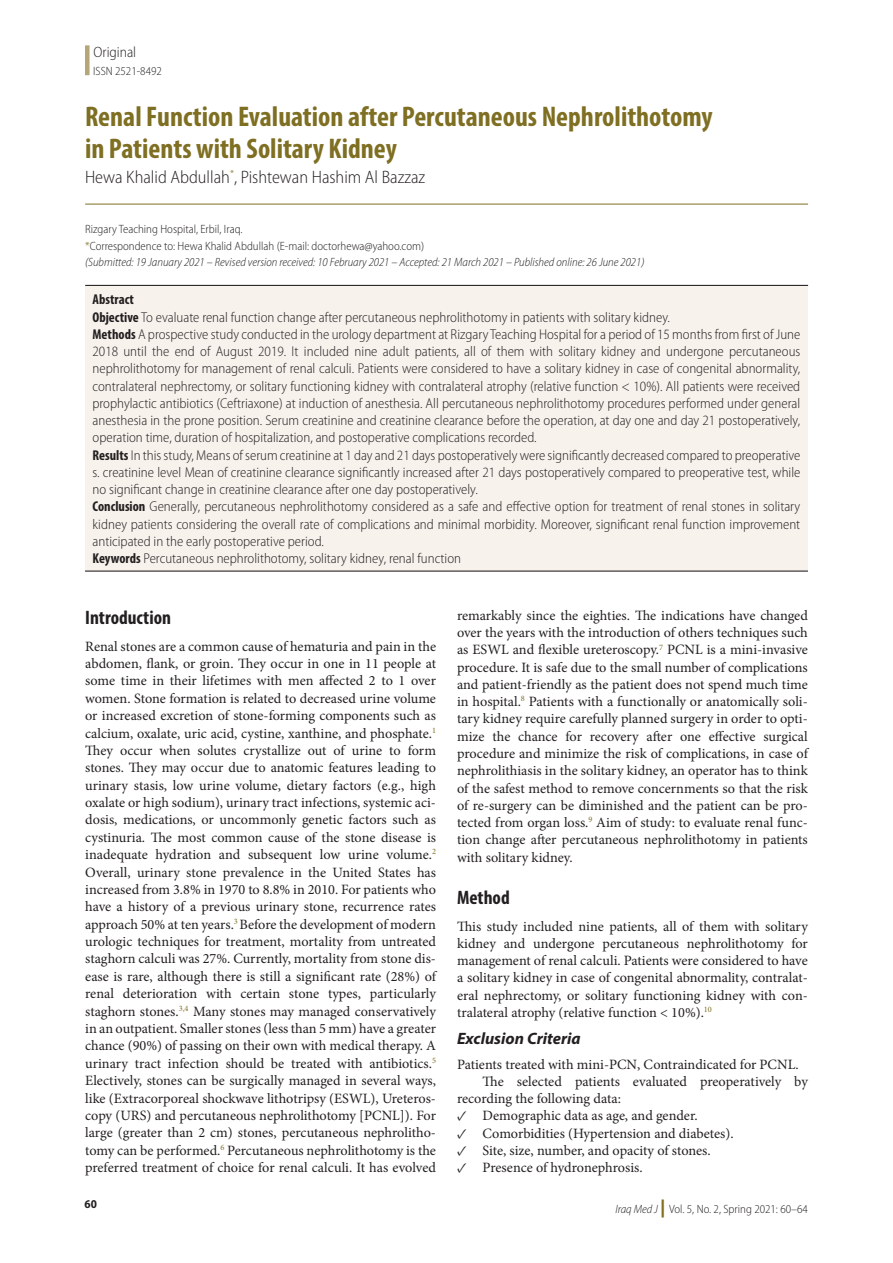
<style>
.page{position:relative;width:893px;height:1263px;background:#fff}
.page>*{position:absolute;margin:0;border:0;box-sizing:border-box;transform-origin:0 0}
.Article_Title{font:700 condensed 28.5px/31.5px "Myriad Pro";color:#7e6f22}
.t1{font:700 condensed 19.5px "Myriad Pro";color:#231f20}
.Author{font:300 semi-condensed 18px "Myriad Pro";color:#231f20}
.t2{font:italic 700 16.5px "Myriad Pro";color:#231f20}
.t3{font:300 semi-condensed 15px "Myriad Pro";color:#231f20}
.Txf{font:14.25px/17.4px "Minion Pro";color:#231f20;text-align:justify}
.Abstract_Tx{font:300 semi-condensed 14.25px/17.2px "Myriad Pro";color:#231f20;text-align:justify}
.Bulet_list{font:14.25px "Minion Pro";color:#231f20}
.Tx{font:14.25px/17.2px "Minion Pro";color:#231f20}
.Abstract_Tx-2{font:700 condensed 14.25px "Myriad Pro";color:#231f20}
.Author_Aff{font:300 semi-condensed 12px "Myriad Pro";color:#231f20}
.Author_Aff-2{font:italic 300 semi-condensed 12px "Myriad Pro";color:#231f20}
.t4{font:700 semi-condensed 12px "Myriad Pro";color:#231f20}
.s1{color:#7e6f22}
.s2{font-weight:700;font-stretch:condensed}
.s3{font-style:italic}
.s4{font-weight:900;font-stretch:normal;font-size:18px;color:#7e6f22}
</style>
<div class="page">
<div style="left:85px;top:45px;width:5px;height:30px;background:#b4a678"></div>
<hr style="left:85px;top:204px;width:723px;height:1px;background:#7e6f22">
<div style="left:85px;top:286px;width:723px;height:285px;background:#f7f2ec"></div>
<hr style="left:85px;top:285px;width:723px;height:1px;background:#231f20">
<hr style="left:85px;top:570px;width:723px;height:2px;background:#231f20">
<p class="t3" style="left:94px;top:44px;width:44px">Original</p>
<p class="Author_Aff" style="left:93px;top:64px;width:70px">ISSN 2521-8492</p>
<p class="Article_Title" style="left:85px;top:100px;width:629px">Renal Function Evaluation after Percutaneous Nephrolithotomy in Patients with Solitary Kidney</p>
<p class="Author" style="left:85px;top:167px;width:342px">Hewa Khalid Abdullah<sup>*</sup>, Pishtewan Hashim Al Bazzaz</p>
<p class="Author_Aff" style="left:85px;top:223px;width:159px">Rizgary Teaching Hospital, Erbil, Iraq.</p>
<p class="Author_Aff" style="left:85px;top:239px;width:340px"><span class="s1">*</span>Correspondence to: Hewa Khalid Abdullah (E-mail: doctorhewa@yahoo.com)</p>
<p class="Author_Aff-2" style="left:85px;top:255px;width:561px">(Submitted: 19 January 2021 – Revised version received: 10 February 2021 – Accepted: 21 March 2021 – Published online: 26 June 2021)</p>
<p class="Abstract_Tx-2" style="left:93px;top:291px;width:43px">Abstract</p>
<p class="Abstract_Tx" style="left:93px;top:308px;width:579px"><span class="s2">Objective</span> To evaluate renal function change after percutaneous nephrolithotomy in patients with solitary kidney.</p>
<p class="Abstract_Tx" style="left:93px;top:326px;width:709px"><span class="s2">Methods</span> A prospective study conducted in the urology department at Rizgary Teaching Hospital for a period of 15 months from first of June 2018 until the end of August 2019. It included nine adult patients, all of them with solitary kidney and undergone percutaneous nephrolithotomy for management of renal calculi. Patients were considered to have a solitary kidney in case of congenital abnormality, contralateral nephrectomy, or solitary functioning kidney with contralateral atrophy (relative function &lt; 10%). All patients were received prophylactic antibiotics (Ceftriaxone) at induction of anesthesia. All percutaneous nephrolithotomy procedures performed under general anesthesia in the prone position. Serum creatinine and creatinine clearance before the operation, at day one and day 21 postoperatively, operation time, duration of hospitalization, and postoperative complications recorded.</p>
<p class="Abstract_Tx" style="left:93px;top:446px;width:709px"><span class="s2">Results</span> In this study, Means of serum creatinine at 1 day and 21 days postoperatively were significantly decreased compared to preoperative s. creatinine level Mean of creatinine clearance significantly increased after 21 days postoperatively compared to preoperative test, while no significant change in creatinine clearance after one day postoperatively.</p>
<p class="Abstract_Tx" style="left:93px;top:498px;width:709px"><span class="s2">Conclusion</span> Generally, percutaneous nephrolithotomy considered as a safe and effective option for treatment of renal stones in solitary kidney patients considering the overall rate of complications and minimal morbidity. Moreover, significant renal function improvement anticipated in the early postoperative period.</p>
<p class="Abstract_Tx" style="left:93px;top:550px;width:370px"><span class="s2">Keywords</span> Percutaneous nephrolithotomy, solitary kidney, renal function</p>
<h1 class="t1" style="left:85px;top:605px;width:87px">Introduction</h1>
<p class="Txf" style="left:85px;top:637px;width:352px">Renal stones are a common cause of hematuria and pain in the abdomen, flank, or groin. They occur in one in 11 people at some time in their lifetimes with men affected 2 to 1 over women. Stone formation is related to decreased urine volume or increased excretion of stone-forming components such as calcium, oxalate, uric acid, cystine, xanthine, and phosphate.<sup>1<br></sup>They occur when solutes crystallize out of urine to form stones. They may occur due to anatomic features leading to urinary stasis, low urine volume, dietary factors (e.g., high oxalate or high sodium), urinary tract infections, systemic aci&shy;dosis, medications, or uncommonly genetic factors such as cystinuria. The most common cause of the stone disease is inadequate hydration and subsequent low urine volume.<sup>2<br></sup>Overall, urinary stone prevalence in the United States has increased from 3.8% in 1970 to 8.8% in 2010. For patients who have a history of a previous urinary stone, recurrence rates approach 50% at ten years.<sup>3</sup> Before the development of modern urologic techniques for treatment, mortality from untreated staghorn calculi was 27%. Currently, mortality from stone dis&shy;ease is rare, although there is still a significant rate (28%) of renal deterioration with certain stone types, particularly staghorn stones.<sup>3,4</sup> Many stones may managed conservatively in an outpatient. Smaller stones (less than 5 mm) have a greater chance (90%) of passing on their own with medical therapy. A urinary tract infection should be treated with antibiotics.<sup>5<br></sup>Electively, stones can be surgically managed in several ways, like (Extracorporeal shockwave lithotripsy (ESWL), Ureteros&shy;copy (URS) and percutaneous nephrolithotomy [PCNL]). For large (greater than 2 cm) stones, percutaneous nephrolitho&shy;tomy can be performed.<sup>6</sup> Percutaneous nephrolithotomy is the preferred treatment of choice for renal calculi. It has evolved</p>
<p class="Txf" style="left:457px;top:607px;width:352px">remarkably since the eighties. The indications have changed over the years with the introduction of others techniques such as ESWL and flexible ureteroscopy.<sup>7</sup> PCNL is a mini-invasive procedure. It is safe due to the small number of complications and patient-friendly as the patient does not spend much time in hospital.<sup>8</sup> Patients with a functionally or anatomically soli&shy;tary kidney require carefully planned surgery in order to opti&shy;mize the chance for recovery after one effective surgical procedure and minimize the risk of complications, in case of nephrolithiasis in the solitary kidney, an operator has to think of the safest method to remove concernments so that the risk of re-surgery can be diminished and the patient can be pro&shy;tected from organ loss.<sup>9</sup> Aim of study: to evaluate renal func&shy;tion change after percutaneous nephrolithotomy in patients with solitary kidney.</p>
<h1 class="t1" style="left:457px;top:885px;width:54px">Method</h1>
<p class="Txf" style="left:457px;top:917px;width:352px">This study included nine patients, all of them with solitary kidney and undergone percutaneous nephrolithotomy for management of renal calculi. Patients were considered to have a solitary kidney in case of congenital abnormality, contralat&shy;eral nephrectomy, or solitary functioning kidney with con&shy;tralateral atrophy (relative function &lt; 10%).<sup>10</sup></p>
<h2 class="t2" style="left:457px;top:1027px;width:125px">Exclusion Criteria</h2>
<p class="Txf" style="left:457px;top:1055px;width:343px">Patients treated with mini-PCN, Contraindicated for PCNL.</p>
<p class="Tx" style="left:457px;top:1073px;width:352px;text-indent:26px">The selected patients evaluated preoperatively by recording the following data:</p>
<p class="Bulet_list" style="left:457px;top:1106px;width:242px">✓ Demographic data as age, and gender.</p>
<p class="Bulet_list" style="left:457px;top:1123px;width:278px">✓ Comorbidities (Hypertension and diabetes).</p>
<p class="Bulet_list" style="left:457px;top:1141px;width:255px">✓ Site, size, number, and opacity of stones.</p>
<p class="Bulet_list" style="left:457px;top:1158px;width:187px">✓ Presence of hydronephrosis.</p>
<p class="t4" style="left:85px;top:1197px;width:14px">60</p>
<p class="Author_Aff" style="left:615px;top:1202px;width:194px"><span class="s3">Iraq Med J</span> <span class="s4">|</span> Vol. 5, No. 2, Spring 2021: 60–64</p>
</div>
